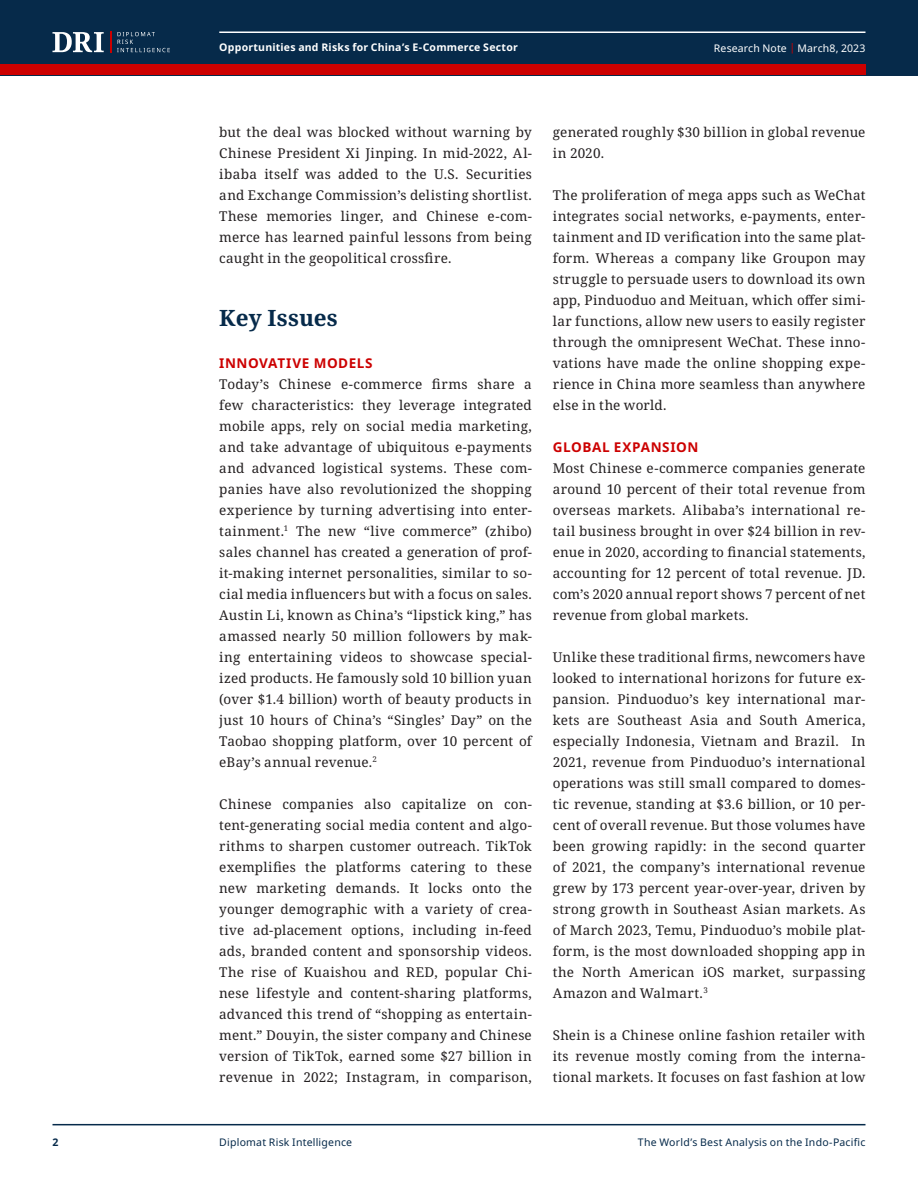
<style>
.page{position:relative;width:918px;height:1188px;background:#fff}
.page>*{position:absolute;margin:0;border:0;box-sizing:border-box;transform-origin:0 0}
.t1{font:700 22.5px "Noto Serif";letter-spacing:.005em;color:#062a4a}
.t2{font:13.5px/21px "Noto Serif";letter-spacing:.015em;color:#231f20;text-align:justify}
.t3{font:700 13.5px "Noto Sans";letter-spacing:.04em;color:#c00}
.t4{font:10.5px "Noto Sans";letter-spacing:.02em;color:#062a4a}
.t5{font:700 10.5px "Noto Sans";letter-spacing:.02em;color:#fff}
.t6{font:10.5px "Noto Sans";letter-spacing:.01em;color:#fff}
.t7{font:700 10.5px "Noto Sans";color:#062a4a}
.s1{color:#c00}
</style>
<div class="page">
<div style="left:0;top:0;width:918px;height:75px;background:#062a4a"></div>
<hr style="left:219px;top:32px;width:646px;height:1px;background:#fff">
<svg style="left:52px;top:32px;width:52px;height:20px"></svg>
<hr style="left:110px;top:32px;width:2px;height:21px;background:#c00">
<svg style="left:117px;top:32px;width:53px;height:20px"></svg>
<div style="left:0;top:65px;width:866px;height:10px;background:#c00"></div>
<hr style="left:52px;top:1124px;width:814px;height:1px;background:#062a4a">
<p class="t5" style="left:219px;top:40px;width:300px">Opportunities and Risks for China’s E-Commerce Sector</p>
<p class="t6" style="left:714px;top:41px;width:153px">Research Note <span class="s1">|</span> March8, 2023</p>
<p class="t2" style="left:219px;top:122px;width:314px">but the deal was blocked without warning by Chinese President Xi Jinping. In mid-2022, Al&shy;ibaba itself was added to the U.S. Securities and Exchange Commission’s delisting shortlist.<br>These memories linger, and Chinese e-com&shy;merce has learned painful lessons from being caught in the geopolitical crossfire.</p>
<h2 class="t1" style="left:219px;top:302px;width:120px">Key Issues</h2>
<h3 class="t3" style="left:219px;top:353px;width:155px">INNOVATIVE MODELS</h3>
<p class="t2" style="left:219px;top:374px;width:314px">Today’s Chinese e-commerce firms share a few characteristics: they leverage integrated mobile apps, rely on social media marketing, and take advantage of ubiquitous e-payments and advanced logistical systems. These com&shy;panies have also revolutionized the shopping experience by turning advertising into enter&shy;tainment.<sup>1</sup> The new “live commerce” (zhibo) sales channel has created a generation of prof&shy;it-making internet personalities, similar to so&shy;cial media influencers but with a focus on sales.<br>Austin Li, known as China’s “lipstick king,” has amassed nearly 50 million followers by mak&shy;ing entertaining videos to showcase special&shy;ized products. He famously sold 10 billion yuan (over $1.4 billion) worth of beauty products in just 10 hours of China’s “Singles’ Day” on the Taobao shopping platform, over 10 percent of eBay’s annual revenue.<sup>2</sup></p>
<p class="t2" style="left:219px;top:794px;width:314px">Chinese companies also capitalize on con&shy;tent-generating social media content and algo&shy;rithms to sharpen customer outreach. TikTok exemplifies the platforms catering to these new marketing demands. It locks onto the younger demographic with a variety of crea&shy;tive ad-placement options, including in-feed ads, branded content and sponsorship videos.<br>The rise of Kuaishou and RED, popular Chi&shy;nese lifestyle and content-sharing platforms, advanced this trend of “shopping as entertain&shy;ment.” Douyin, the sister company and Chinese version of TikTok, earned some $27 billion in revenue in 2022; Instagram, in comparison,</p>
<p class="t2" style="left:553px;top:122px;width:314px">generated roughly $30 billion in global revenue in 2020.</p>
<p class="t2" style="left:553px;top:185px;width:314px">The proliferation of mega apps such as WeChat integrates social networks, e-payments, enter&shy;tainment and ID verification into the same plat&shy;form. Whereas a company like Groupon may struggle to persuade users to download its own app, Pinduoduo and Meituan, which offer simi&shy;lar functions, allow new users to easily register through the omnipresent WeChat. These inno&shy;vations have made the online shopping expe&shy;rience in China more seamless than anywhere else in the world.</p>
<h3 class="t3" style="left:553px;top:437px;width:147px">GLOBAL EXPANSION</h3>
<p class="t2" style="left:553px;top:458px;width:314px">Most Chinese e-commerce companies generate around 10 percent of their total revenue from overseas markets. Alibaba’s international re&shy;tail business brought in over $24 billion in rev&shy;enue in 2020, according to financial statements, accounting for 12 percent of total revenue. JD. com’s 2020 annual report shows 7 percent of net revenue from global markets.</p>
<p class="t2" style="left:553px;top:647px;width:314px">Unlike these traditional firms, newcomers have looked to international horizons for future ex&shy;pansion. Pinduoduo’s key international mar&shy;kets are Southeast Asia and South America, especially Indonesia, Vietnam and Brazil. In 2021, revenue from Pinduoduo’s international operations was still small compared to domes&shy;tic revenue, standing at $3.6 billion, or 10 per&shy;cent of overall revenue. But those volumes have been growing rapidly: in the second quarter of 2021, the company’s international revenue grew by 173 percent year-over-year, driven by strong growth in Southeast Asian markets. As of March 2023, Temu, Pinduoduo’s mobile plat&shy;form, is the most downloaded shopping app in the North American iOS market, surpassing Amazon and Walmart.<sup>3</sup></p>
<p class="t2" style="left:553px;top:1025px;width:314px">Shein is a Chinese online fashion retailer with its revenue mostly coming from the interna&shy;tional markets. It focuses on fast fashion at low</p>
<p class="t7" style="left:52px;top:1135px;width:8px">2</p>
<p class="t4" style="left:219px;top:1135px;width:134px">Diplomat Risk Intelligence</p>
<p class="t4" style="left:638px;top:1135px;width:229px">The World’s Best Analysis on the Indo-Pacific</p>
</div>
